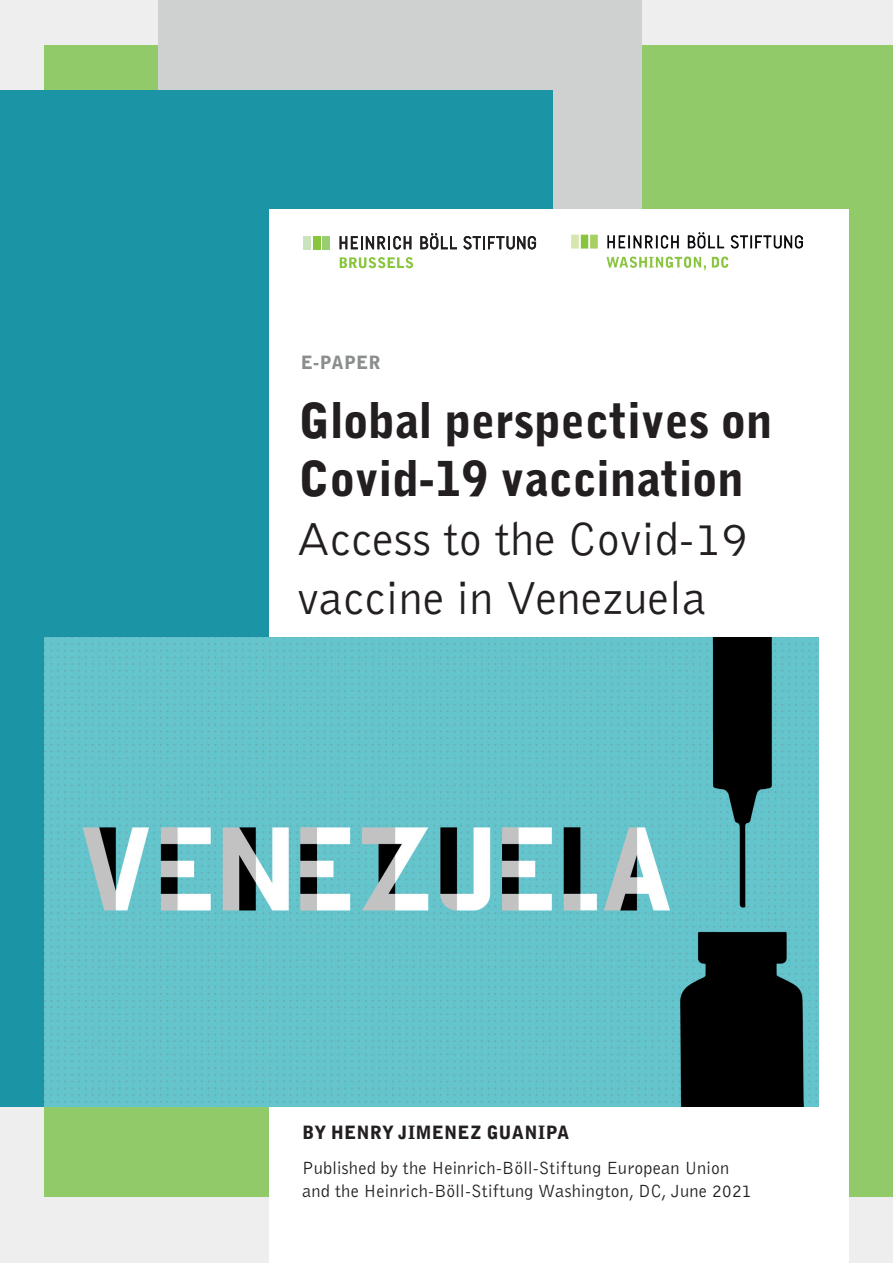
<style>
.page{position:relative;width:893px;height:1263px;background:#efeeef}
.page>*{position:absolute;margin:0;border:0;box-sizing:border-box;transform-origin:0 0}
.t1{font:900 48px/58.5px "Bell Gothic BT";color:#231f20}
.t2{font:48px/58.5px "Bell Gothic BT";color:#231f20}
.t3{font:18.3px/22.6px "Bell Gothic BT";color:#231f20}
.t4{font:900 18.3px "Bell Gothic BT";letter-spacing:.01em;color:#231f20}
.t5{font:900 18.3px "Bell Gothic BT";letter-spacing:.02em;color:#8b8e8f}
</style>
<div class="page">
<div style="left:45px;top:45px;width:848px;height:1151px;background:#91ca69"></div>
<div style="left:158px;top:0;width:483px;height:884px;background:#cfd1d0"></div>
<div style="left:0;top:90px;width:553px;height:1017px;background:#1b95a6"></div>
<div style="left:269px;top:209px;width:580px;height:1054px;background:#fff"></div>
<img style="left:571px;top:233px;width:231px;height:38px">
<svg style="left:340px;top:236px;width:71px;height:13px"></svg>
<svg style="left:420px;top:233px;width:37px;height:16px"></svg>
<svg style="left:463px;top:236px;width:73px;height:13px"></svg>
<div style="left:322px;top:236px;width:8px;height:13px;background:#98cd71"></div>
<div style="left:313px;top:236px;width:8px;height:13px;background:#8ac53e"></div>
<div style="left:303px;top:236px;width:8px;height:13px;background:#c9e3bd"></div>
<svg style="left:340px;top:257px;width:73px;height:11px"></svg>
<img style="left:45px;top:637px;width:773px;height:470px">
<p class="t5" style="left:301px;top:351px;width:82px">E-PAPER</p>
<h1 class="t1" style="left:298px;top:391px;width:476px">Global perspectives on<br>Covid-19 vaccination</h1>
<h1 class="t2" style="left:298px;top:509px;width:452px">Access to the Covid-19 vaccine in Venezuela</h1>
<p class="t4" style="left:302px;top:1121px;width:269px">BY HENRY JIMENEZ GUANIPA</p>
<p class="t3" style="left:302px;top:1156px;width:451px">Published by the Heinrich-Böll-Stiftung European Union and the Heinrich-Böll-Stiftung Washington, DC, June 2021</p>
</div>
